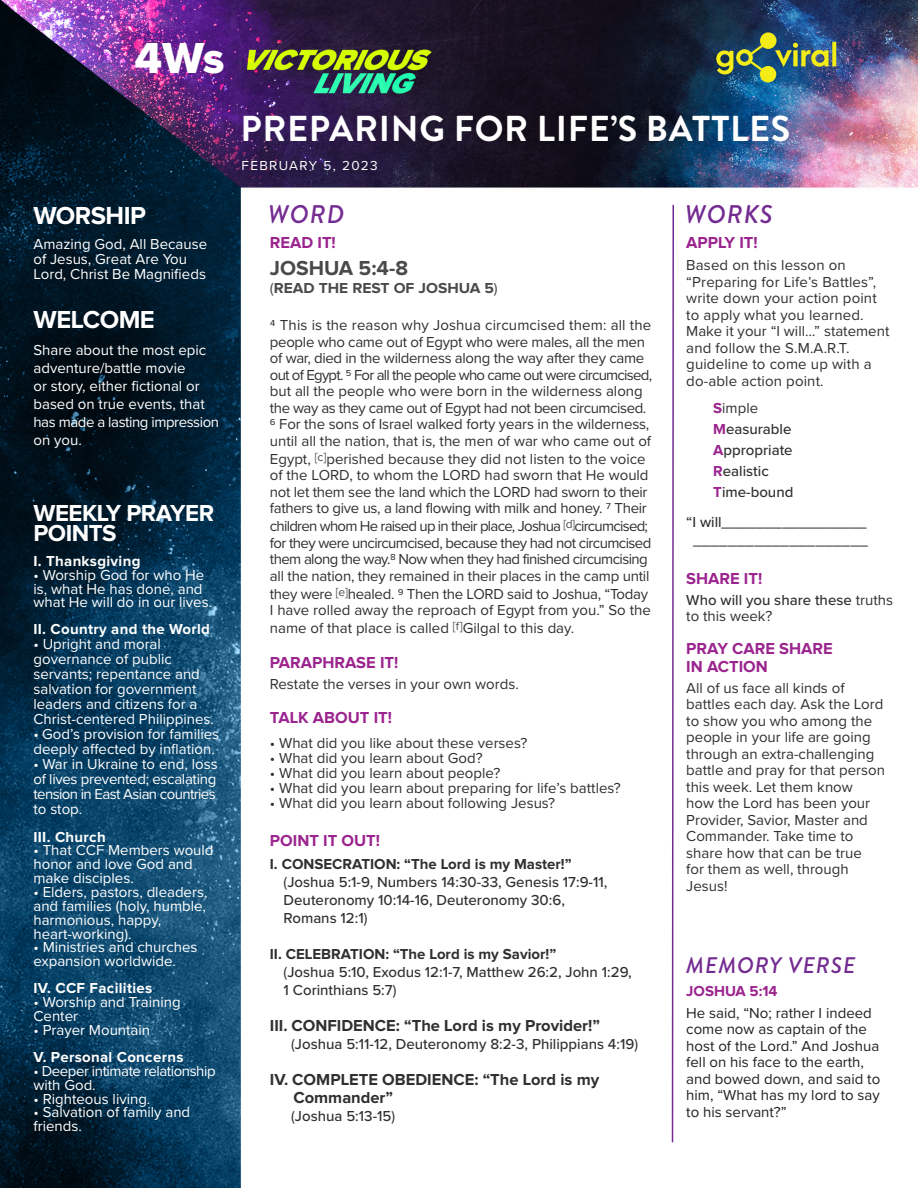
<style>
.page{position:relative;width:918px;height:1188px;background:#fff}
.page>*{position:absolute;margin:0;border:0;box-sizing:border-box;transform-origin:0 0}
.t1{font:45px "Proxima Nova Extrabld";color:#fff}
.t2{font:700 36px "Brandon Grotesque";letter-spacing:.02em;color:#fff}
.t3{font:700 25.5px "Proxima Nova";letter-spacing:-.02em;color:#fff}
.t4{font:italic 500 25.5px "Brandon Grotesque";letter-spacing:.04em;color:#742b91}
.t5{font:700 24px/19.8px "Proxima Nova";letter-spacing:-.02em;color:#fff}
.t6{font:italic 500 22.5px "Brandon Grotesque";letter-spacing:.04em;color:#742b91}
.t7{font:700 21px "Proxima Nova";color:#4a4a4a}
.t8{font:700 16.5px "Proxima Nova";color:#9b248e}
.t9{font:700 16.5px "Proxima Nova";color:#303030}
.t10{font:15px/16.5px "Proxima Nova";color:#303030}
.t11{font:15px/13.8px "Proxima Nova";color:#fff}
.t12{font:500 15px/16.5px "Proxima Nova";color:#303030}
.t13{font:15px "Proxima Nova";letter-spacing:-.02em;color:#303030}
.t14{font:15px/16.5px "Proxima Nova";color:#231f20}
.t15{font:15px "Proxima Nova";letter-spacing:-.05em;color:#303030}
.t16{font:15px "Proxima Nova";letter-spacing:-.04em;color:#303030}
.t17{font:15px/15px "Proxima Nova";letter-spacing:-.02em;color:#fff}
.t18{font:700 15px "Proxima Nova";letter-spacing:.02em;color:#fff}
.t19{font:700 15px "Proxima Nova";color:#303030}
.t20{font:15px/13.8px "Proxima Nova";letter-spacing:-.03em;color:#fff}
.t21{font:700 15px "Proxima Nova";color:#4a4a4a;scale:1.04 1}
.t22{font:700 15px "Proxima Nova";color:#9b248e}
.t23{font:13.5px "Proxima Nova";letter-spacing:.1em;color:#fff}
.s1{font-weight:400}
.s2{font-weight:700;color:#9b248e}
</style>
<div class="page">
<img style="left:0;top:0;width:918px;height:1188px">
<svg style="left:671px;top:203px;width:4px;height:941px"></svg>
<img style="left:716px;top:32px;width:120px;height:50px">
<h1 class="t1" style="left:134px;top:32px;width:92px">4Ws</h1>
<p class="t3" style="left:33px;top:204px;width:114px">WORSHIP</p>
<p class="t11" style="left:33px;top:236px;width:175px;line-height:15px">Amazing God, All Because of Jesus, Great Are You<br>Lord, Christ Be Magnifieds</p>
<p class="t3" style="left:33px;top:307px;width:123px">WELCOME</p>
<p class="t11" style="left:33px;top:341px;width:187px;line-height:18px">Share about the most epic adventure/battle movie<br>or story, either fictional or based on true events, that has made a lasting impression</p>
<p class="t11" style="left:33px;top:433px;width:50px">on you.</p>
<h3 class="t5" style="left:33px;top:504px;width:182px">WEEKLY PRAYER<br>POINTS</h3>
<p class="t18" style="left:33px;top:554px;width:108px">I. Thanksgiving</p>
<p class="t11" style="left:33px;top:567px;width:180px">• Worship God for who He is, what He has done, and what He will do in our lives.</p>
<p class="t18" style="left:33px;top:623px;width:178px">II. Country and the World</p>
<p class="t11" style="left:33px;top:636px;width:182px;line-height:15px">• Upright and moral governance of public servants; repentance and salvation for government leaders and citizens for a<br>Christ-centered Philippines.</p>
<p class="t11" style="left:33px;top:726px;width:187px;line-height:15px">• God’s provision for families deeply affected by inflation.</p>
<p class="t17" style="left:33px;top:756px;width:186px">• War in Ukraine to end, loss of lives prevented; escalating tension in East Asian countries to stop.</p>
<p class="t18" style="left:33px;top:830px;width:74px">III. Church</p>
<p class="t11" style="left:33px;top:843px;width:182px">• That CCF Members would honor and love God and make disciples.</p>
<p class="t11" style="left:33px;top:884px;width:175px">• Elders, pastors, dleaders, and families (holy, humble, harmonious, happy, heart-working).</p>
<p class="t11" style="left:33px;top:940px;width:166px">• Ministries and churches expansion worldwide.</p>
<p class="t18" style="left:33px;top:982px;width:120px">IV. CCF Facilities</p>
<p class="t11" style="left:33px;top:995px;width:149px">• Worship and Training<br>Center</p>
<p class="t11" style="left:33px;top:1022px;width:118px">• Prayer Mountain</p>
<p class="t18" style="left:33px;top:1050px;width:152px">V. Personal Concerns</p>
<p class="t20" style="left:33px;top:1063px;width:184px">• Deeper intimate relationship with God.</p>
<p class="t11" style="left:33px;top:1091px;width:118px">• Righteous living.</p>
<p class="t11" style="left:33px;top:1105px;width:158px">• Salvation of family and friends.</p>
<p class="t2" style="left:240px;top:103px;width:552px">PREPARING FOR LIFE’S BATTLES</p>
<p class="t23" style="left:242px;top:156px;width:138px">FEBRUARY 5, 2023</p>
<h3 class="t4" style="left:268px;top:196px;width:78px">WORD</h3>
<p class="t8" style="left:270px;top:235px;width:67px">READ IT!</p>
<p class="t7" style="left:270px;top:258px;width:140px">JOSHUA 5:4-8</p>
<p class="t21" style="left:270px;top:281px;width:221px"><span class="s1">(</span>READ THE REST OF JOSHUA 5<span class="s1">)</span></p>
<p class="t10" style="left:270px;top:316px;width:383px">4 This is the reason why Joshua circumcised them: all the people who came out of Egypt who were males, all the men</p>
<p class="t13" style="left:270px;top:347px;width:376px">of war, died in the wilderness along the way after they came</p>
<p class="t15" style="left:270px;top:364px;width:384px">out of Egypt. 5 For all the people who came out were circumcised,</p>
<p class="t10" style="left:270px;top:382px;width:378px">but all the people who were born in the wilderness along the way as they came out of Egypt had not been circumcised.</p>
<p class="t10" style="left:270px;top:415px;width:381px">6 For the sons of Israel walked forty years in the wilderness,</p>
<p class="t10" style="left:270px;top:431px;width:383px;line-height:18px">until all the nation, that is, the men of war who came out of<br>Egypt, <sup>[c]</sup>perished because they did not listen to the voice</p>
<p class="t10" style="left:270px;top:466px;width:380px">of the LORD, to whom the LORD had sworn that He would</p>
<p class="t13" style="left:270px;top:481px;width:379px">not let them see the land which the LORD had sworn to their</p>
<p class="t13" style="left:270px;top:497px;width:379px">fathers to give us, a land flowing with milk and honey. 7 Their</p>
<p class="t15" style="left:270px;top:515px;width:380px">children whom He raised up in their place, Joshua <sup>[d]</sup>circumcised;</p>
<p class="t16" style="left:270px;top:532px;width:383px">for they were uncircumcised, because they had not circumcised</p>
<p class="t16" style="left:270px;top:548px;width:379px">them along the way.8 Now when they had finished circumcising</p>
<p class="t10" style="left:270px;top:567px;width:381px">all the nation, they remained in their places in the camp until</p>
<p class="t13" style="left:270px;top:583px;width:380px">they were <sup>[e]</sup>healed. 9 Then the LORD said to Joshua, “Today</p>
<p class="t10" style="left:270px;top:601px;width:383px;line-height:18px">I have rolled away the reproach of Egypt from you.” So the name of that place is called <sup>[f]</sup>Gilgal to this day.</p>
<p class="t8" style="left:270px;top:655px;width:130px">PARAPHRASE IT!</p>
<p class="t10" style="left:270px;top:675px;width:250px">Restate the verses in your own words.</p>
<p class="t8" style="left:270px;top:710px;width:124px">TALK ABOUT IT!</p>
<p class="t10" style="left:270px;top:734px;width:259px">• What did you like about these verses?</p>
<p class="t10" style="left:270px;top:749px;width:214px">• What did you learn about God?</p>
<p class="t10" style="left:270px;top:764px;width:232px">• What did you learn about people?</p>
<p class="t10" style="left:270px;top:779px;width:352px">• What did you learn about preparing for life’s battles?</p>
<p class="t10" style="left:270px;top:794px;width:287px">• What did you learn about following Jesus?</p>
<p class="t8" style="left:270px;top:833px;width:112px">POINT IT OUT!</p>
<p class="t19" style="left:270px;top:857px;width:303px">I. CONSECRATION: “The Lord is my Master!”</p>
<p class="t12" style="left:284px;top:873px;width:325px"><span class="s1">(</span>Joshua 5:1-9, Numbers 14:30-33, Genesis 17:9-11,</p>
<p class="t12" style="left:284px;top:891px;width:283px">Deuteronomy 10:14-16, Deuteronomy 30:6,</p>
<p class="t12" style="left:284px;top:909px;width:85px">Romans 12:1<span class="s1">)</span></p>
<p class="t19" style="left:270px;top:947px;width:288px">II. CELEBRATION: “The Lord is my Savior!”</p>
<p class="t12" style="left:284px;top:963px;width:350px"><span class="s1">(</span>Joshua 5:10, Exodus 12:1-7, Matthew 26:2, John 1:29,</p>
<p class="t12" style="left:284px;top:981px;width:114px">1 Corinthians 5:7<span class="s1">)</span></p>
<p class="t9" style="left:270px;top:1018px;width:332px">III. CONFIDENCE: “The Lord is my Provider!”</p>
<p class="t12" style="left:291px;top:1035px;width:348px"><span class="s1">(</span>Joshua 5:11-12, Deuteronomy 8:2-3, Philippians 4:19<span class="s1">)</span></p>
<p class="t9" style="left:270px;top:1072px;width:331px">IV. COMPLETE OBEDIENCE: “The Lord is my</p>
<p class="t9" style="left:293px;top:1090px;width:101px">Commander”</p>
<p class="t12" style="left:291px;top:1107px;width:106px"><span class="s1">(</span>Joshua 5:13-15<span class="s1">)</span></p>
<h3 class="t4" style="left:685px;top:196px;width:89px">WORKS</h3>
<p class="t8" style="left:686px;top:235px;width:73px">APPLY IT!</p>
<p class="t10" style="left:686px;top:256px;width:161px">Based on this lesson on</p>
<p class="t10" style="left:686px;top:273px;width:205px">“Preparing for Life’s Battles”, write down your action point to apply what you learned.<br>Make it your “I will…” statement</p>
<p class="t10" style="left:686px;top:339px;width:187px">and follow the S.M.A.R.T. guideline to come up with a do-able action point.</p>
<p class="t10" style="left:713px;top:399px;width:46px"><span class="s2">S</span>imple</p>
<p class="t12" style="left:713px;top:420px;width:80px"><span class="s2">M</span>easurable</p>
<p class="t12" style="left:713px;top:441px;width:81px"><span class="s2">A</span>ppropriate</p>
<p class="t12" style="left:713px;top:462px;width:57px"><span class="s2">R</span>ealistic</p>
<p class="t12" style="left:713px;top:483px;width:82px"><span class="s2">T</span>ime-bound</p>
<p class="t12" style="left:686px;top:513px;width:182px">“I will_________________</p>
<p class="t12" style="left:693px;top:531px;width:176px">____________________</p>
<p class="t8" style="left:686px;top:571px;width:78px">SHARE IT!</p>
<p class="t12" style="left:686px;top:591px;width:208px">Who will you share these <span class="s1">truths to this week?</span></p>
<p class="t8" style="left:686px;top:641px;width:148px">PRAY CARE SHARE</p>
<p class="t8" style="left:686px;top:659px;width:83px">IN ACTION</p>
<p class="t10" style="left:686px;top:679px;width:200px">All of us face all kinds of battles each day. Ask the Lord to show you who among the people in your life are going through an extra-challenging battle and pray for that person this week. Let them know</p>
<p class="t10" style="left:686px;top:794px;width:185px">how the Lord has been your</p>
<p class="t10" style="left:686px;top:811px;width:183px">Provider, Savior, Master and<br>Commander. Take time to share how that can be true</p>
<p class="t10" style="left:686px;top:860px;width:164px">for them as well, through<br>Jesus!</p>
<p class="t6" style="left:686px;top:949px;width:171px">MEMORY VERSE</p>
<p class="t22" style="left:686px;top:984px;width:93px">JOSHUA 5:14</p>
<p class="t14" style="left:686px;top:1004px;width:196px">He said, “No; rather I indeed come now as captain of the host of the Lord.” And Joshua fell on his face to the earth, and bowed down, and said to him, “What has my lord to say to his servant?”</p>
</div>
